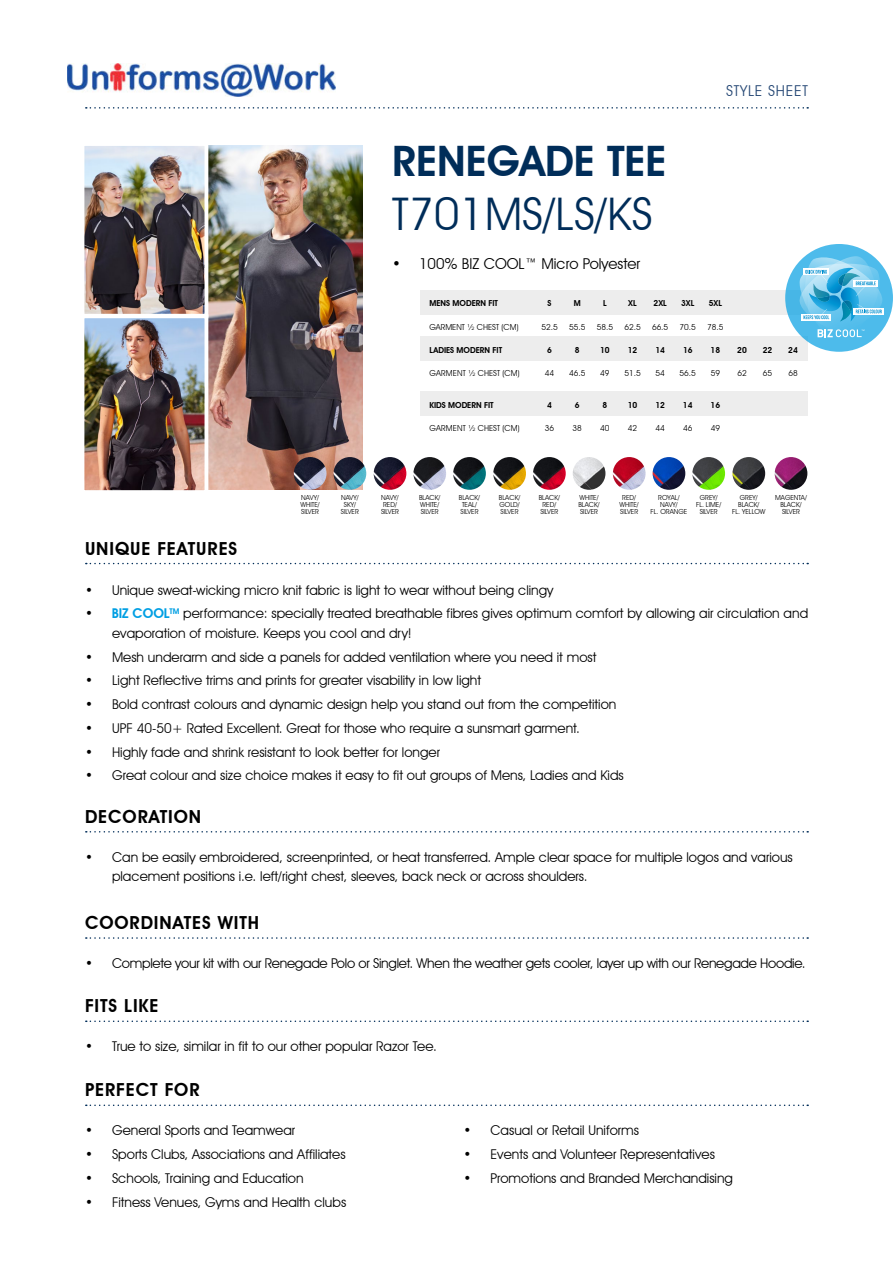
<style>
.page{position:relative;width:893px;height:1263px;background:#fff}
.page>*{position:absolute;margin:0;border:0;box-sizing:border-box;transform-origin:0 0}
.t1{font:45px "Avant Garde IT Cby BT";color:#002d59}
.t2{font:600 42px "Avant Garde IT Cby BT";color:#002d59}
.t3{font:600 18px "Avant Garde IT Cby BT";letter-spacing:.05em;color:#000}
.t4{font:15px "Avant Garde IT Cby BT";color:#000}
.t5{font:15px "Avant Garde IT Cby BT";letter-spacing:.05em;color:#264875}
.t6{font:13.5px/19.5px "Avant Garde IT Cby BT";color:#000}
.t7{font:13.5px "Avant Garde IT Cby BT";letter-spacing:-.02em;color:#000}
.t8{font:8.25px "Avant Garde IT Cby BT";color:#000}
.t9{font:600 8.25px "Avant Garde IT Cby BT";color:#000}
.t10{font:6.9px/6.9px "Avant Garde IT Cby BT";color:#000;text-align:center}
.s1{font-weight:600;color:#009fe3}
</style>
<div class="page">
<div style="left:421px;top:392px;width:387px;height:24px;background:#ededed"></div>
<svg style="left:86px;top:107px;width:722px;height:2px"></svg>
<svg style="left:86px;top:563px;width:722px;height:1px"></svg>
<svg style="left:86px;top:831px;width:722px;height:1px"></svg>
<svg style="left:86px;top:937px;width:722px;height:2px"></svg>
<img style="left:208px;top:145px;width:154px;height:345px">
<div style="left:421px;top:291px;width:387px;height:24px;background:#ededed"></div>
<div style="left:421px;top:337px;width:387px;height:24px;background:#ededed"></div>
<svg style="left:86px;top:1020px;width:722px;height:2px"></svg>
<img style="left:86px;top:147px;width:117px;height:342px">
<div style="left:81px;top:314px;width:127px;height:180px;border:4px solid #fff"></div>
<div style="left:81px;top:142px;width:127px;height:176px;border:4px solid #fff"></div>
<svg style="left:86px;top:1104px;width:722px;height:2px"></svg>
<svg style="left:785px;top:244px;width:108px;height:108px"></svg>
<svg style="left:797px;top:250px;width:91px;height:93px;background:#71c5e9"></svg>
<img style="left:374px;top:457px;width:32px;height:33px;border-radius:16px">
<img style="left:334px;top:457px;width:32px;height:33px;border-radius:16px">
<img style="left:294px;top:457px;width:33px;height:33px;border-radius:16px">
<img style="left:493px;top:457px;width:33px;height:33px;border-radius:16px">
<img style="left:453px;top:457px;width:33px;height:33px;border-radius:16px">
<img style="left:413px;top:457px;width:33px;height:33px;border-radius:16px">
<img style="left:613px;top:457px;width:33px;height:33px;border-radius:16px">
<img style="left:573px;top:457px;width:32px;height:33px;border-radius:16px">
<img style="left:533px;top:457px;width:33px;height:33px;border-radius:16px">
<img style="left:732px;top:457px;width:33px;height:33px;border-radius:16px">
<img style="left:692px;top:457px;width:33px;height:33px;border-radius:16px">
<img style="left:653px;top:457px;width:32px;height:33px;border-radius:16px">
<img style="left:775px;top:457px;width:32px;height:33px;border-radius:16px">
<img style="left:68px;top:63px;width:268px;height:33px">
<h2 class="t2" style="left:392px;top:136px;width:276px">RENEGADE TEE</h2>
<h1 class="t1" style="left:392px;top:187px;width:262px">T701MS/LS/KS</h1>
<p class="t4" style="left:392px;top:255px;width:250px">• 100% BIZ COOL™ Micro Polyester</p>
<p class="t5" style="left:726px;top:82px;width:83px">STYLE SHEET</p>
<p class="t9" style="left:429px;top:298px;width:70px">MENS MODERN FIT</p>
<p class="t9" style="left:548px;top:298px;width:5px">S</p>
<p class="t9" style="left:574px;top:298px;width:8px">M</p>
<p class="t9" style="left:603px;top:298px;width:5px">L</p>
<p class="t9" style="left:628px;top:298px;width:10px">XL</p>
<p class="t9" style="left:653px;top:298px;width:15px">2XL</p>
<p class="t9" style="left:681px;top:298px;width:15px">3XL</p>
<p class="t9" style="left:709px;top:298px;width:15px">5XL</p>
<p class="t8" style="left:429px;top:322px;width:91px">GARMENT ½ CHEST (CM)</p>
<p class="t8" style="left:541px;top:322px;width:18px">52.5</p>
<p class="t8" style="left:569px;top:322px;width:18px">55.5</p>
<p class="t8" style="left:597px;top:322px;width:18px">58.5</p>
<p class="t8" style="left:624px;top:322px;width:18px">62.5</p>
<p class="t8" style="left:652px;top:322px;width:18px">66.5</p>
<p class="t8" style="left:680px;top:322px;width:18px">70.5</p>
<p class="t8" style="left:707px;top:322px;width:18px">78.5</p>
<p class="t9" style="left:429px;top:345px;width:74px">LADIES MODERN FIT</p>
<p class="t9" style="left:547px;top:345px;width:6px">6</p>
<p class="t9" style="left:575px;top:345px;width:6px">8</p>
<p class="t9" style="left:600px;top:345px;width:11px">10</p>
<p class="t9" style="left:628px;top:345px;width:11px">12</p>
<p class="t9" style="left:655px;top:345px;width:11px">14</p>
<p class="t9" style="left:683px;top:345px;width:11px">16</p>
<p class="t9" style="left:711px;top:345px;width:11px">18</p>
<p class="t9" style="left:737px;top:345px;width:11px">20</p>
<p class="t9" style="left:763px;top:345px;width:11px">22</p>
<p class="t9" style="left:788px;top:345px;width:11px">24</p>
<p class="t8" style="left:429px;top:368px;width:92px">GARMENT ½ CHEST (CM)</p>
<p class="t8" style="left:545px;top:368px;width:11px">44</p>
<p class="t8" style="left:569px;top:368px;width:18px">46.5</p>
<p class="t8" style="left:600px;top:368px;width:11px">49</p>
<p class="t8" style="left:624px;top:368px;width:18px">51.5</p>
<p class="t8" style="left:655px;top:368px;width:11px">54</p>
<p class="t8" style="left:680px;top:368px;width:18px">56.5</p>
<p class="t8" style="left:711px;top:368px;width:11px">59</p>
<p class="t8" style="left:737px;top:368px;width:11px">62</p>
<p class="t8" style="left:763px;top:368px;width:11px">65</p>
<p class="t8" style="left:788px;top:368px;width:11px">68</p>
<p class="t9" style="left:429px;top:400px;width:66px">KIDS MODERN FIT</p>
<p class="t9" style="left:547px;top:400px;width:6px">4</p>
<p class="t9" style="left:575px;top:400px;width:6px">6</p>
<p class="t9" style="left:602px;top:400px;width:6px">8</p>
<p class="t9" style="left:628px;top:400px;width:11px">10</p>
<p class="t9" style="left:655px;top:400px;width:11px">12</p>
<p class="t9" style="left:683px;top:400px;width:11px">14</p>
<p class="t9" style="left:711px;top:400px;width:11px">16</p>
<p class="t8" style="left:429px;top:423px;width:92px">GARMENT ½ CHEST (CM)</p>
<p class="t8" style="left:545px;top:423px;width:11px">36</p>
<p class="t8" style="left:573px;top:423px;width:11px">38</p>
<p class="t8" style="left:600px;top:423px;width:11px">40</p>
<p class="t8" style="left:628px;top:423px;width:11px">42</p>
<p class="t8" style="left:655px;top:423px;width:11px">44</p>
<p class="t8" style="left:683px;top:423px;width:11px">46</p>
<p class="t8" style="left:711px;top:423px;width:11px">49</p>
<h3 class="t3" style="left:85px;top:537px;width:154px">UNIQUE FEATURES</h3>
<p class="t10" style="left:301px;top:494px;width:21px;text-align:justify">NAVY/ WHITE/ SILVER</p>
<p class="t10" style="left:341px;top:494px;width:20px">NAVY/<br>SKY/<br>SILVER</p>
<p class="t10" style="left:381px;top:494px;width:20px">NAVY/<br>RED/<br>SILVER</p>
<p class="t10" style="left:419px;top:494px;width:23px;text-align:left">BLACK/<br>WHITE/<br>SILVER</p>
<p class="t10" style="left:459px;top:494px;width:23px;text-align:left">BLACK/<br>TEAL/<br>SILVER</p>
<p class="t10" style="left:499px;top:494px;width:23px;text-align:justify">BLACK/ GOLD/ SILVER</p>
<p class="t10" style="left:539px;top:494px;width:23px">BLACK/<br>RED/<br>SILVER</p>
<p class="t10" style="left:578px;top:494px;width:23px;text-align:left">WHITE/<br>BLACK/<br>SILVER</p>
<p class="t10" style="left:620px;top:494px;width:21px">RED/<br>WHITE/<br>SILVER</p>
<p class="t10" style="left:650px;top:494px;width:38px">ROYAL/<br>NAVY/<br>FL. ORANGE</p>
<p class="t10" style="left:696px;top:494px;width:27px">GREY/<br>FL. LIME/<br>SILVER</p>
<p class="t10" style="left:732px;top:494px;width:35px">GREY/<br>BLACK/<br>FL. YELLOW</p>
<p class="t10" style="left:775px;top:494px;width:33px">MAGENTA/<br>BLACK/<br>SILVER</p>
<p class="t6" style="left:85px;top:580px;width:470px">• Unique sweat-wicking micro knit fabric is light to wear without being clingy</p>
<p class="t6" style="left:112px;top:604px;width:698px;text-indent:-27px">• <span class="s1">BIZ COOL</span><sup>TM</sup> performance: specially treated breathable fibres gives optimum comfort by allowing air circulation and evaporation of moisture. Keeps you cool and dry!</p>
<p class="t6" style="left:85px;top:647px;width:513px">• Mesh underarm and side a panels for added ventilation where you need it most</p>
<p class="t6" style="left:85px;top:671px;width:398px">• Light Reflective trims and prints for greater visability in low light</p>
<p class="t6" style="left:85px;top:694px;width:533px">• Bold contrast colours and dynamic design help you stand out from the competition</p>
<p class="t6" style="left:85px;top:718px;width:496px">• UPF 40-50+ Rated Excellent. Great for those who require a sunsmart garment.</p>
<p class="t6" style="left:85px;top:742px;width:356px">• Highly fade and shrink resistant to look better for longer</p>
<p class="t6" style="left:85px;top:766px;width:540px">• Great colour and size choice makes it easy to fit out groups of Mens, Ladies and Kids</p>
<h3 class="t3" style="left:85px;top:805px;width:118px">DECORATION</h3>
<p class="t6" style="left:112px;top:847px;width:682px;text-indent:-27px">• Can be easily embroidered, screenprinted, or heat transferred. Ample clear space for multiple logos and various placement positions i.e. left/right chest, sleeves, back neck or across shoulders.</p>
<h3 class="t3" style="left:85px;top:912px;width:175px">COORDINATES WITH</h3>
<p class="t7" style="left:85px;top:955px;width:722px">• Complete your kit with our Renegade Polo or Singlet. When the weather gets cooler, layer up with our Renegade Hoodie.</p>
<h3 class="t3" style="left:85px;top:995px;width:75px">FITS LIKE</h3>
<p class="t6" style="left:85px;top:1037px;width:353px">• True to size, similar in fit to our other popular Razor Tee.</p>
<h3 class="t3" style="left:85px;top:1079px;width:116px">PERFECT FOR</h3>
<p class="t6" style="left:85px;top:1121px;width:212px">• General Sports and Teamwear</p>
<p class="t6" style="left:85px;top:1144px;width:262px">• Sports Clubs, Associations and Affiliates</p>
<p class="t6" style="left:85px;top:1168px;width:220px">• Schools, Training and Education</p>
<p class="t6" style="left:85px;top:1192px;width:263px">• Fitness Venues, Gyms and Health clubs</p>
<p class="t6" style="left:463px;top:1121px;width:177px">• Casual or Retail Uniforms</p>
<p class="t6" style="left:463px;top:1144px;width:253px">• Events and Volunteer Representatives</p>
<p class="t6" style="left:463px;top:1168px;width:271px">• Promotions and Branded Merchandising</p>
</div>
